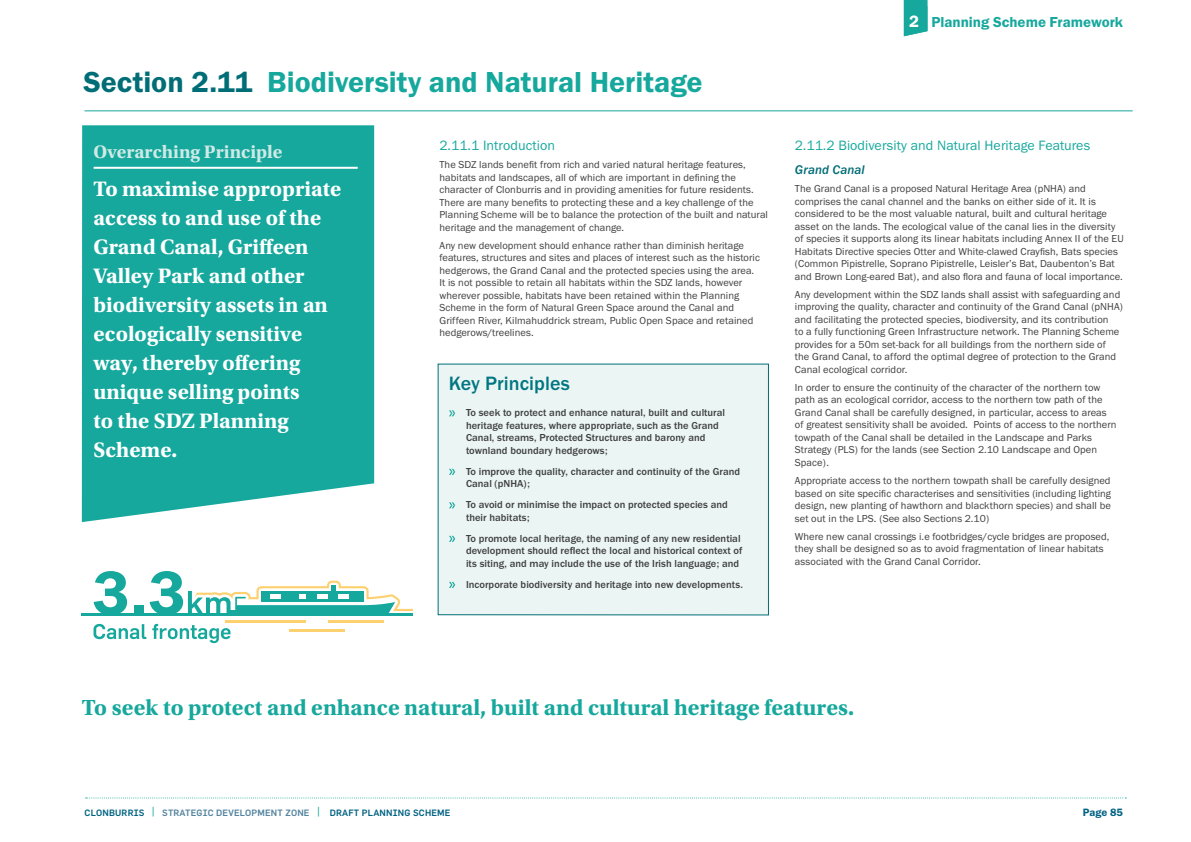
<style>
.page{position:relative;width:1191px;height:842px;background:#fff}
.page>*{position:absolute;margin:0;border:0;box-sizing:border-box;transform-origin:0 0}
.t1{font:30px "Franklin Gothic URW Dem";color:#16a89d}
.Overarchinh_4{font:700 23px "Utopia Std";color:#16a89d}
.Overarchinh_4-2{font:700 22px/29px "Utopia Std";color:#fff}
.Key_objectives_heade{font:500 20px "Franklin Gothic URW";letter-spacing:.005em;color:#007681}
.overarching{font:700 19px "Utopia Std";color:#cfeae6}
.t2{font:15px "Franklin Gothic URW Dem";color:#16a89d}
._1_2_Sub{font:14px "Franklin Gothic URW Boo";letter-spacing:.005em;color:#16a89d}
.SUB_D{font:13px "Franklin Gothic URW Med Ita";letter-spacing:.005em;color:#006d77}
.t3{font:11px "Franklin Gothic URW Dem";letter-spacing:-.005em;color:#006282}
._12_pt_type{font:10.5px/12.5px "Franklin Gothic URW Boo";letter-spacing:.005em;color:#3e3e3f}
.Key_Objectives_text{font:500 10.5px/12.5px "Franklin Gothic URW";letter-spacing:.005em;color:#3e3e3f}
.t4{font:500 9px "Flama";letter-spacing:.02em;color:#006282}
.s1{color:#006d77}
.s2{font-size:17px;color:#fff}
.s3{font-size:12.6px;color:#16a89d}
.s4{color:#54849f}
</style>
<div class="page">
<svg style="left:903px;top:0;width:24px;height:36px"></svg>
<svg style="left:86px;top:797px;width:1040px;height:1px"></svg>
<hr style="left:84px;top:111px;width:1048px;height:1px;background:#16a89d">
<div style="left:438px;top:364px;width:330px;height:251px;background:#ebf5f4"></div>
<svg style="left:449px;top:410px;width:6px;height:6px"></svg>
<svg style="left:449px;top:469px;width:6px;height:6px"></svg>
<svg style="left:449px;top:502px;width:6px;height:6px"></svg>
<svg style="left:449px;top:536px;width:6px;height:6px"></svg>
<svg style="left:449px;top:582px;width:6px;height:6px"></svg>
<svg style="left:94px;top:571px;width:33px;height:42px"></svg>
<div style="left:134px;top:605px;width:10px;height:9px;background:#16a89d"></div>
<svg style="left:93px;top:624px;width:53px;height:15px"></svg>
<svg style="left:152px;top:624px;width:78px;height:19px"></svg>
<svg style="left:150px;top:571px;width:263px;height:42px"></svg>
<hr style="left:81px;top:613px;width:332px;height:3px;background:#16a89d">
<hr style="left:226px;top:620px;width:80px;height:3px;background:#fed170">
<hr style="left:328px;top:620px;width:55px;height:3px;background:#fed170">
<hr style="left:290px;top:630px;width:55px;height:2px;background:#fed170">
<div style="left:82px;top:125px;width:292px;height:397px;background:#16a89d"></div>
<hr style="left:94px;top:167px;width:264px;height:2px;background:#fff">
<p class="t1" style="left:83px;top:63px;width:620px"><span class="s1">Section 2.11</span> Biodiversity and Natural Heritage</p>
<p class="overarching" style="left:94px;top:141px;width:190px">Overarching Principle</p>
<p class="Overarchinh_4-2" style="left:94px;top:174px;width:249px">To maximise appropriate access to and use of the<br>Grand Canal, Griffeen<br>Valley Park and other biodiversity assets in an ecologically sensitive way, thereby offering unique selling points<br>to the SDZ Planning<br>Scheme.</p>
<p class="_1_2_Sub" style="left:439px;top:137px;width:117px">2.11.1 Introduction</p>
<p class="_12_pt_type" style="left:439px;top:158px;width:330px">The SDZ lands benefit from rich and varied natural heritage features, habitats and landscapes, all of which are important in defining the character of Clonburris and in providing amenities for future residents.<br>There are many benefits to protecting these and a key challenge of the Planning Scheme will be to balance the protection of the built and natural heritage and the management of change.</p>
<p class="_12_pt_type" style="left:439px;top:239px;width:322px">Any new development should enhance rather than diminish heritage features, structures and sites and places of interest such as the historic hedgerows, the Grand Canal and the protected species using the area.<br>It is not possible to retain all habitats within the SDZ lands, however wherever possible, habitats have been retained within the Planning Scheme in the form of Natural Green Space around the Canal and Griffeen River, Kilmahuddrick stream, Public Open Space and retained hedgerows/treelines.</p>
<p class="Key_objectives_heade" style="left:449px;top:371px;width:122px">Key Principles</p>
<p class="Key_Objectives_text" style="left:466px;top:406px;width:261px">To seek to protect and enhance natural, built and cultural heritage features, where appropriate, such as the Grand Canal, streams, Protected Structures and barony and townland boundary hedgerows;</p>
<p class="Key_Objectives_text" style="left:466px;top:465px;width:276px">To improve the quality, character and continuity of the Grand<br>Canal (pNHA);</p>
<p class="Key_Objectives_text" style="left:466px;top:498px;width:263px">To avoid or minimise the impact on protected species and their habitats;</p>
<p class="Key_Objectives_text" style="left:466px;top:532px;width:278px">To promote local heritage, the naming of any new residential development should reflect the local and historical context of its siting, and may include the use of the Irish language; and</p>
<p class="Key_Objectives_text" style="left:466px;top:578px;width:278px">Incorporate biodiversity and heritage into new developments.</p>
<h3 class="t2" style="left:909px;top:13px;width:215px"><span class="s2">2</span> Planning Scheme Framework</h3>
<p class="_1_2_Sub" style="left:795px;top:137px;width:297px">2.11.2 Biodiversity and Natural Heritage Features</p>
<p class="SUB_D" style="left:795px;top:162px;width:71px">Grand Canal</p>
<p class="_12_pt_type" style="left:795px;top:182px;width:330px">The Grand Canal is a proposed Natural Heritage Area (pNHA) and comprises the canal channel and the banks on either side of it. It is considered to be the most valuable natural, built and cultural heritage asset on the lands. The ecological value of the canal lies in the diversity of species it supports along its linear habitats including Annex II of the EU Habitats Directive species Otter and White-clawed Crayfish, Bats species (Common Pipistrelle, Soprano Pipistrelle, Leisler’s Bat, Daubenton’s Bat and Brown Long-eared Bat), and also flora and fauna of local importance.</p>
<p class="_12_pt_type" style="left:795px;top:288px;width:329px">Any development within the SDZ lands shall assist with safeguarding and improving the quality, character and continuity of the Grand Canal (pNHA) and facilitating the protected species, biodiversity, and its contribution<br>to a fully functioning Green Infrastructure network. The Planning Scheme provides for a 50m set-back for all buildings from the northern side of the Grand Canal, to afford the optimal degree of protection to the Grand Canal ecological corridor.</p>
<p class="_12_pt_type" style="left:795px;top:381px;width:323px">In order to ensure the continuity of the character of the northern tow path as an ecological corridor, access to the northern tow path of the Grand Canal shall be carefully designed, in particular, access to areas of greatest sensitivity shall be avoided. Points of access to the northern towpath of the Canal shall be detailed in the Landscape and Parks Strategy (PLS) for the lands (see Section 2.10 Landscape and Open Space).</p>
<p class="_12_pt_type" style="left:795px;top:474px;width:317px;text-align:justify">Appropriate access to the northern towpath shall be carefully designed based on site specific characterises and sensitivities (including lighting design, new planting of hawthorn and blackthorn species) and shall be set out in the LPS. (See also Sections 2.10)</p>
<p class="_12_pt_type" style="left:795px;top:530px;width:316px">Where new canal crossings i.e footbridges/cycle bridges are proposed, they shall be designed so as to avoid fragmentation of linear habitats associated with the Grand Canal Corridor.</p>
<p class="Overarchinh_4" style="left:82px;top:694px;width:774px">To seek to protect and enhance natural, built and cultural heritage features.</p>
<p class="t4" style="left:85px;top:807px;width:367px">CLONBURRIS <span class="s3">|</span> <span class="s4">STRATEGIC DEVELOPMENT ZONE</span> <span class="s3">|</span> DRAFT PLANNING SCHEME</p>
<p class="t3" style="left:1083px;top:806px;width:41px">Page 85</p>
</div>
